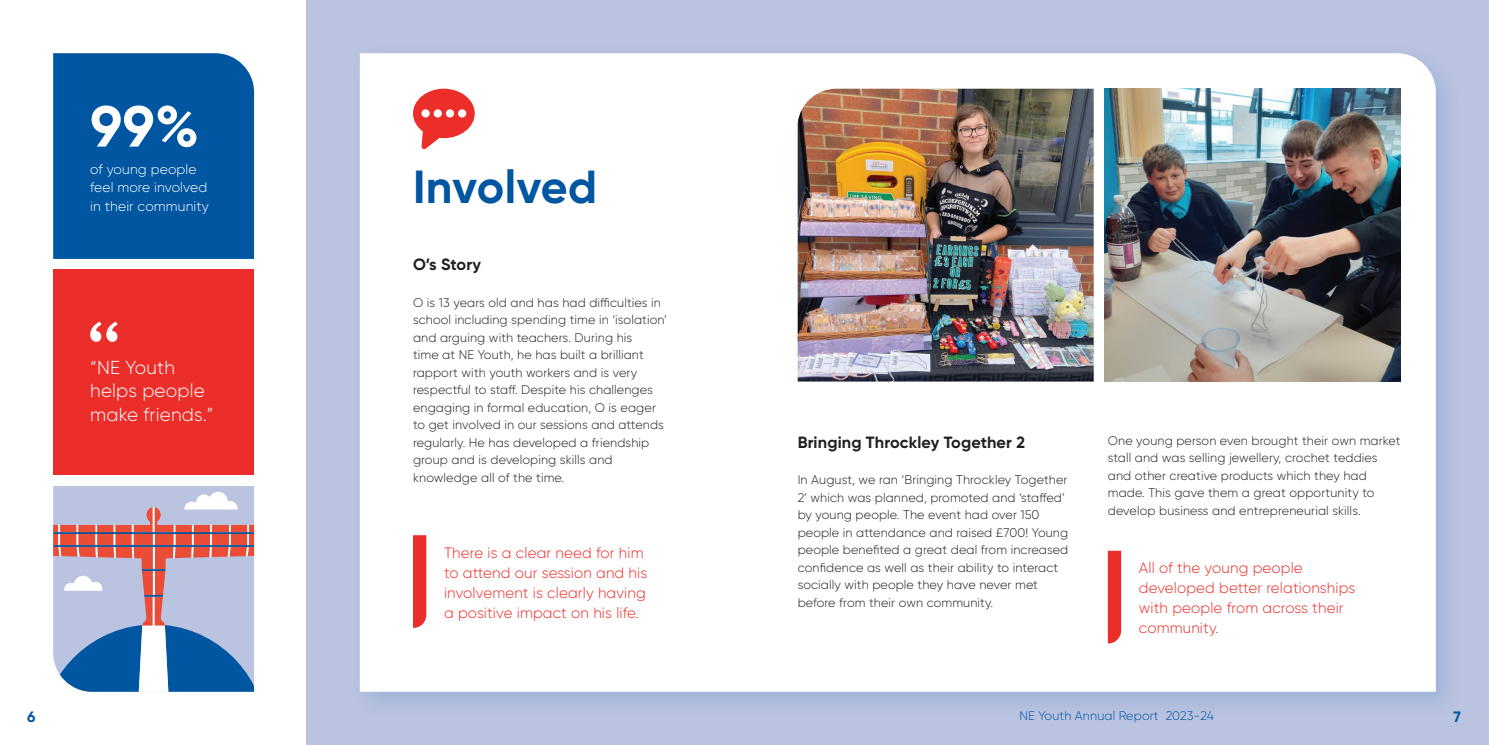
<style>
.page{position:relative;width:1489px;height:745px;background:#fff}
.page>*{position:absolute;margin:0;border:0;box-sizing:border-box;transform-origin:0 0}
.t1{font:700 57.5px "Gilroy";color:#fff}
.t2{font:700 46.25px "Gilroy";letter-spacing:.005em;color:#0156a1}
.Number_Text{font:300 18.75px/23.8px "Gilroy";letter-spacing:.01em;color:#fff}
.Body{font:700 16.25px "Gilroy";letter-spacing:.01em;color:#231f20}
.Number_Text-2{font:300 15px/20px "Gilroy";letter-spacing:.01em;color:#eb2e29}
.Page_number{font:700 15px "Gilroy";color:#0156a1}
.Number_Text-3{font:300 13.75px/18.8px "Gilroy";letter-spacing:.01em;color:#fff}
.Body-2{font:300 12.5px/17.5px "Gilroy";letter-spacing:.01em;color:#231f20}
.t3{font:300 12.5px "Gilroy";letter-spacing:.01em;color:#0156a1}
</style>
<div class="page">
<div style="left:306px;top:0;width:1182px;height:744px;background:#bac3e0"></div>
<div style="left:53px;top:53px;width:201px;height:206px;background:#0156a1"></div>
<div style="left:348px;top:42px;width:1116px;height:678px;background:#0156a1;opacity:.15"></div>
<div style="left:360px;top:53px;width:1075px;height:638px;background:#fff"></div>
<div style="left:53px;top:269px;width:201px;height:206px;background:#eb2e29"></div>
<svg style="left:90px;top:321px;width:28px;height:20px"></svg>
<svg style="left:413px;top:89px;width:61px;height:61px"></svg>
<svg style="left:413px;top:535px;width:13px;height:92px"></svg>
<svg style="left:1107px;top:550px;width:14px;height:93px"></svg>
<svg style="left:53px;top:486px;width:201px;height:205px"></svg>
<img style="left:797px;top:89px;width:296px;height:292px">
<img style="left:1104px;top:89px;width:296px;height:292px">
<p class="t1" style="left:90px;top:90px;width:110px">99%</p>
<p class="Number_Text-3" style="left:90px;top:159px;width:120px">of young people feel more involved in their community</p>
<p class="Number_Text" style="left:90px;top:354px;width:125px">“NE Youth helps people make friends.”</p>
<p class="Page_number" style="left:27px;top:706px;width:10px">6</p>
<p class="t2" style="left:413px;top:158px;width:185px">Involved</p>
<p class="Body" style="left:413px;top:254px;width:70px">O’s Story</p>
<p class="Body-2" style="left:413px;top:293px;width:255px">O is 13 years old and has had difficulties in school including spending time in ‘isolation’ and arguing with teachers. During his<br>time at NE Youth, he has built a brilliant rapport with youth workers and is very respectful to staff. Despite his challenges engaging in formal education, O is eager to get involved in our sessions and attends regularly. He has developed a friendship group and is developing skills and knowledge all of the time.</p>
<p class="Number_Text-2" style="left:444px;top:541px;width:205px">There is a clear need for him to attend our session and his involvement is clearly having a positive impact on his life.</p>
<p class="Body" style="left:797px;top:431px;width:229px">Bringing Throckley Together 2</p>
<p class="Body-2" style="left:797px;top:470px;width:272px">In August, we ran ‘Bringing Throckley Together 2’ which was planned, promoted and ‘staffed’ by young people. The event had over 150 people in attendance and raised £700! Young people benefited a great deal from increased confidence as well as their ability to interact socially with people they have never met before from their own community.</p>
<p class="Body-2" style="left:1107px;top:431px;width:294px">One young person even brought their own market stall and was selling jewellery, crochet teddies and other creative products which they had made. This gave them a great opportunity to develop business and entrepreneurial skills.</p>
<p class="Number_Text-2" style="left:1138px;top:557px;width:218px">All of the young people developed better relationships with people from across their community.</p>
<p class="t3" style="left:1019px;top:707px;width:196px">NE Youth Annual Report 2023-24</p>
<p class="Page_number" style="left:1453px;top:706px;width:9px">7</p>
</div>
